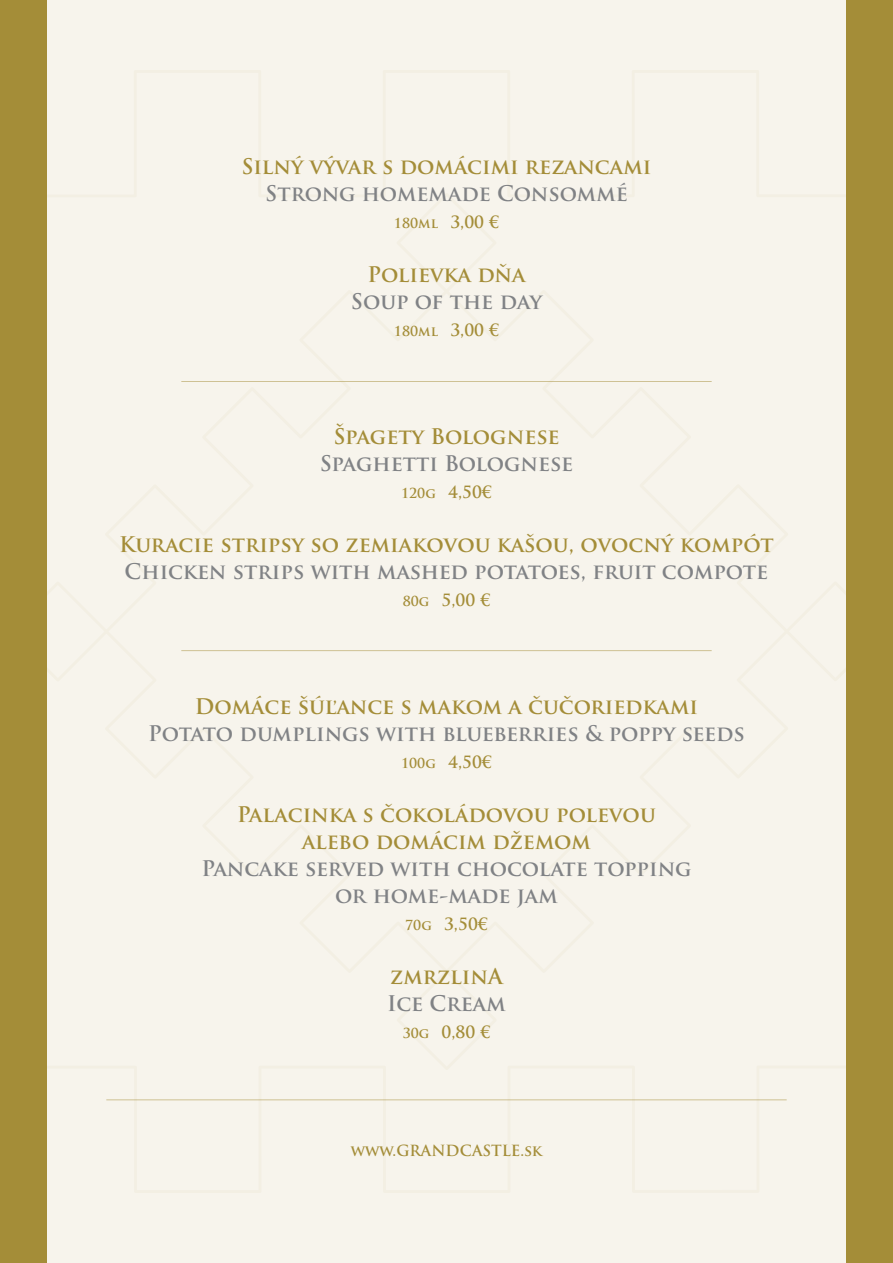
<style>
.page{position:relative;width:893px;height:1263px;background:#fff}
.page>*{position:absolute;margin:0;border:0;box-sizing:border-box;transform-origin:0 0}
.t1{font:700 21px "Trajan Pro";color:#808285}
.t2{font:700 21px "Trajan Pro";color:#a48d38}
.t3{font:700 16.5px "Trajan Pro";color:#a48d38}
.t4{font:700 15px "Trajan Pro";color:#a48d38}
.t5{font:700 13.5px "Trajan Pro";color:#a48d38}
.s1{font-size:16.5px}
.s2{font-size:13.5px}
</style>
<div class="page">
<div style="left:46px;top:0;width:801px;height:1263px;background:#f7f4ec"></div>
<hr style="left:181px;top:381px;width:531px;height:1px;background:#a48d38">
<hr style="left:181px;top:650px;width:531px;height:1px;background:#a48d38">
<hr style="left:106px;top:1099px;width:681px;height:1px;background:#a48d38">
<div style="left:0;top:0;width:46px;height:1263px;background:#a48d38"></div>
<div style="left:847px;top:0;width:46px;height:1263px;background:#a48d38"></div>
<p class="t2" style="left:242px;top:153px;width:411px">Silný vývar s domácimi rezancami</p>
<p class="t1" style="left:265px;top:180px;width:364px">Strong homemade Consommé</p>
<p class="t5" style="left:394px;top:214px;width:107px">180ml <span class="s1">3,00 €</span></p>
<p class="t2" style="left:367px;top:261px;width:160px">Polievka dňa</p>
<p class="t1" style="left:351px;top:288px;width:193px">Soup of the day</p>
<p class="t5" style="left:394px;top:322px;width:107px">180ml <span class="s1">3,00 €</span></p>
<p class="t2" style="left:333px;top:423px;width:228px">Špagety Bolognese</p>
<p class="t1" style="left:320px;top:450px;width:255px">Spaghetti Bolognese</p>
<p class="t3" style="left:401px;top:481px;width:92px"><span class="s2">120g</span> 4,50€</p>
<p class="t2" style="left:119px;top:531px;width:656px">Kuracie stripsy so zemiakovou kašou, ovocný kompót</p>
<p class="t1" style="left:125px;top:558px;width:645px">Chicken strips with mashed potatoes, fruit compote</p>
<p class="t3" style="left:403px;top:589px;width:89px"><span class="s2">80g</span> 5,00 €</p>
<p class="t2" style="left:195px;top:693px;width:505px">Domáce šúľance s makom a čučoriedkami</p>
<p class="t1" style="left:148px;top:720px;width:598px">Potato dumplings with blueberries &amp; poppy seeds</p>
<p class="t3" style="left:401px;top:751px;width:92px"><span class="s2">100g</span> 4,50€</p>
<p class="t2" style="left:237px;top:801px;width:420px">Palacinka s čokoládovou polevou</p>
<p class="t2" style="left:302px;top:828px;width:290px">alebo domácim džemom</p>
<p class="t1" style="left:201px;top:855px;width:492px">Pancake served with chocolate topping</p>
<p class="t1" style="left:335px;top:882px;width:224px">or home-made jam</p>
<p class="t3" style="left:405px;top:913px;width:84px"><span class="s2">70g</span> 3,50€</p>
<p class="t2" style="left:390px;top:963px;width:114px">zmrzlinA</p>
<p class="t1" style="left:387px;top:990px;width:120px">Ice Cream</p>
<p class="t3" style="left:403px;top:1021px;width:89px"><span class="s2">30g</span> 0,80 €</p>
<p class="t4" style="left:351px;top:1141px;width:193px">www.GRANDCASTLE.sk</p>
</div>
